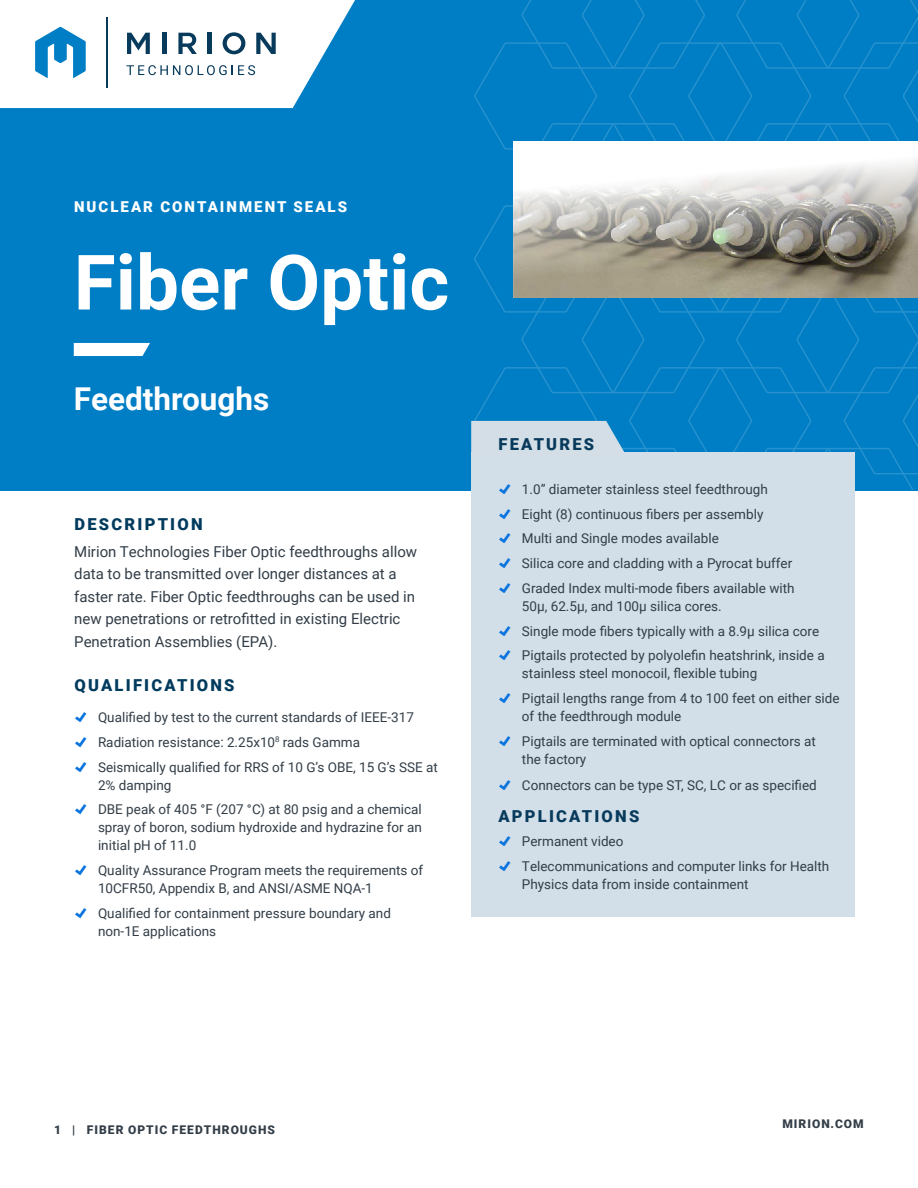
<style>
.page{position:relative;width:918px;height:1188px;background:#fff}
.page>*{position:absolute;margin:0;border:0;box-sizing:border-box;transform-origin:0 0}
.Cover_Title{font:700 76.5px "Roboto";color:#fff}
.H2_Subhead{font:700 31.5px "Roboto";color:#fff}
.H3_Subhead{font:900 16.5px "Roboto";letter-spacing:.135em;color:#003a5d}
.H3_Subhead-2{font:900 16.5px "Roboto";letter-spacing:.135em;color:#083a5c}
.Body{font:15px/22.5px "Roboto";color:#323d47}
.H3_Subhead-3{font:900 15px "Roboto";letter-spacing:.135em;color:#fff}
.t1{font:13.5px/18px "Roboto";color:#323d47}
.t2{font:900 12px "Roboto";letter-spacing:.085em;color:#333e48}
</style>
<div class="page">
<div style="left:0;top:0;width:918px;height:490px;background:#007ec5"></div>
<svg style="left:0;top:0;width:355px;height:108px;background:#d3e5f0"></svg>
<svg style="left:74px;top:343px;width:76px;height:13px"></svg>
<div style="left:471px;top:453px;width:383px;height:464px;background:#d2dfe8"></div>
<svg style="left:471px;top:0;width:447px;height:494px"></svg>
<p class="H3_Subhead-3" style="left:74px;top:196px;width:275px">NUCLEAR CONTAINMENT SEALS</p>
<p class="Cover_Title" style="left:74px;top:229px;width:377px">Fiber Optic</p>
<p class="H2_Subhead" style="left:74px;top:377px;width:197px">Feedthroughs</p>
<p class="H3_Subhead" style="left:75px;top:513px;width:130px">DESCRIPTION</p>
<p class="Body" style="left:74px;top:540px;width:344px">Mirion Technologies Fiber Optic feedthroughs allow data to be transmitted over longer distances at a faster rate. Fiber Optic feedthroughs can be used in new penetrations or retrofitted in existing Electric Penetration Assemblies (EPA).</p>
<p class="H3_Subhead" style="left:75px;top:673px;width:162px">QUALIFICATIONS</p>
<p class="t1" style="left:98px;top:708px;width:317px">Qualified by test to the current standards of IEEE-317</p>
<p class="t1" style="left:98px;top:733px;width:264px">Radiation resistance: 2.25x10<sup>8</sup> rads Gamma</p>
<p class="t1" style="left:98px;top:757px;width:341px">Seismically qualified for RRS of 10 G’s OBE, 15 G’s SSE at<br>2% damping</p>
<p class="t1" style="left:98px;top:800px;width:326px;text-align:justify">DBE peak of 405 °F (207 °C) at 80 psig and a chemical spray of boron, sodium hydroxide and hydrazine for an initial pH of 11.0</p>
<p class="t1" style="left:98px;top:861px;width:327px">Quality Assurance Program meets the requirements of<br>10CFR50, Appendix B, and ANSI/ASME NQA-1</p>
<p class="t1" style="left:98px;top:904px;width:294px">Qualified for containment pressure boundary and non-1E applications</p>
<p class="H3_Subhead-2" style="left:498px;top:432px;width:97px">FEATURES</p>
<p class="t1" style="left:522px;top:480px;width:248px">1.0” diameter stainless steel feedthrough</p>
<p class="t1" style="left:522px;top:504px;width:243px">Eight (8) continuous fibers per assembly</p>
<p class="t1" style="left:522px;top:529px;width:198px">Multi and Single modes available</p>
<p class="t1" style="left:522px;top:554px;width:272px">Silica core and cladding with a Pyrocat buffer</p>
<p class="t1" style="left:522px;top:579px;width:274px">Graded Index multi-mode fibers available with<br>50μ, 62.5μ, and 100μ silica cores.</p>
<p class="t1" style="left:522px;top:621px;width:299px">Single mode fibers typically with a 8.9μ silica core</p>
<p class="t1" style="left:522px;top:646px;width:304px">Pigtails protected by polyolefin heatshrink, inside a stainless steel monocoil, flexible tubing</p>
<p class="t1" style="left:522px;top:689px;width:319px">Pigtail lengths range from 4 to 100 feet on either side of the feedthrough module</p>
<p class="t1" style="left:522px;top:732px;width:296px">Pigtails are terminated with optical connectors at the factory</p>
<p class="t1" style="left:522px;top:776px;width:296px">Connectors can be type ST, SC, LC or as specified</p>
<p class="H3_Subhead-2" style="left:498px;top:805px;width:142px">APPLICATIONS</p>
<p class="t1" style="left:522px;top:832px;width:103px">Permanent video</p>
<p class="t1" style="left:522px;top:857px;width:309px">Telecommunications and computer links for Health<br>Physics data from inside containment</p>
<p class="t2" style="left:54px;top:1122px;width:223px">1 | FIBER OPTIC FEEDTHROUGHS</p>
<p class="t2" style="left:782px;top:1115px;width:83px">MIRION.COM</p>
</div>
